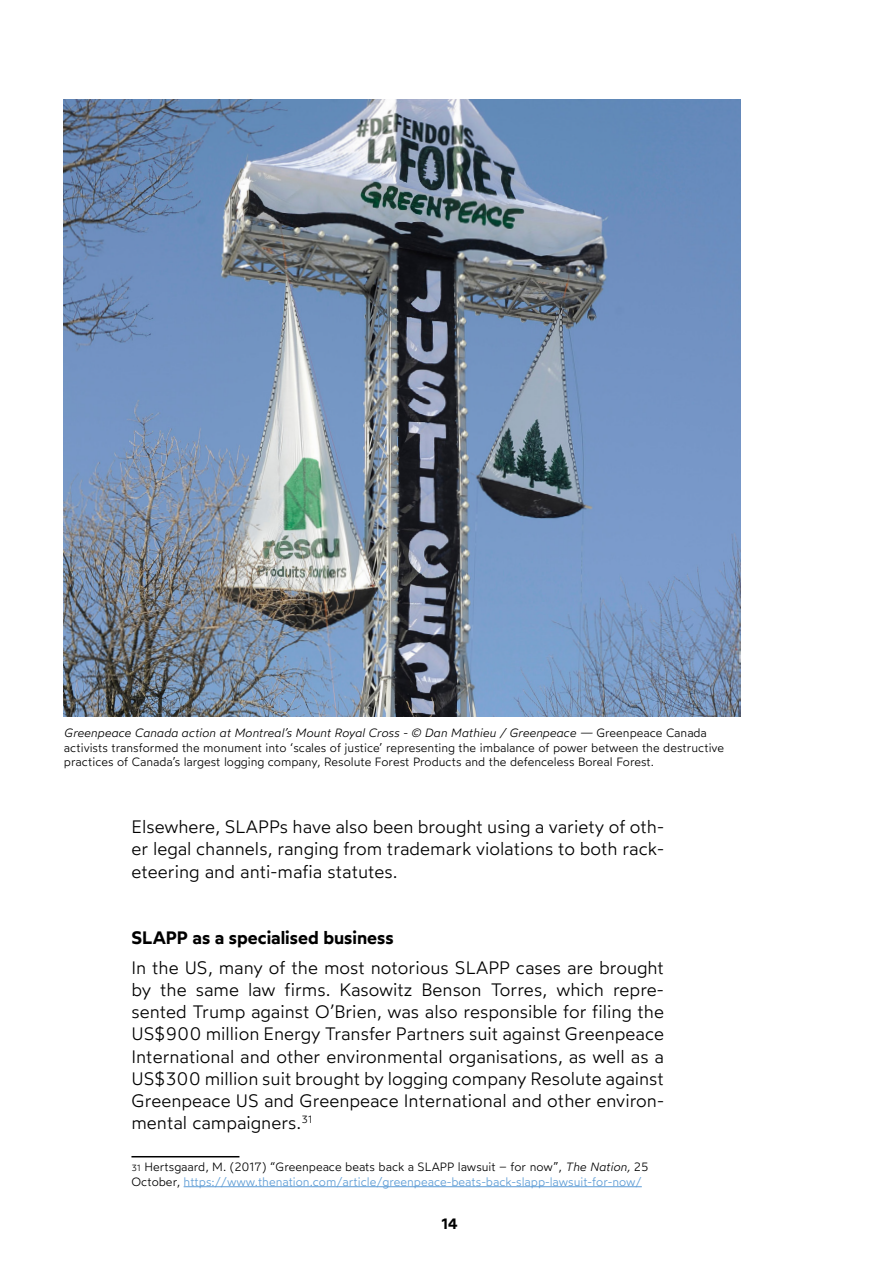
<style>
.page{position:relative;width:893px;height:1263px;background:#fff}
.page>*{position:absolute;margin:0;border:0;box-sizing:border-box;transform-origin:0 0}
.t1{font:300 18px/22.2px "Wotfard";color:#000;text-align:justify}
.t2{font:600 18px "Wotfard";color:#000}
.t3{font:600 15px "Wotfard";color:#000}
.t4{font:300 12px/14.4px "Wotfard";color:#000}
.t5{font:300 12px/14.4px "Wotfard";color:#5b9bd5}
.s1{font-style:italic}
.s2{font-size:9px;color:#000}
.s3{color:#000}
.s4{font-style:italic;color:#000}
</style>
<div class="page">
<hr style="left:131px;top:1156px;width:108px;height:1px;background:#000">
<hr style="left:184px;top:1186px;width:458px;height:1px;background:#5b9bd5">
<img style="left:64px;top:99px;width:676px;height:617px">
<p class="t4" style="left:64px;top:725px;width:662px"><span class="s1">Greenpeace Canada action at Montreal’s Mount Royal Cross - © Dan Mathieu / Greenpeace —</span> Greenpeace Canada activists transformed the monument into ‘scales of justice’ representing the imbalance of power between the destructive practices of Canada’s largest logging company, Resolute Forest Products and the defenceless Boreal Forest.</p>
<p class="t1" style="left:131px;top:815px;width:534px">Elsewhere, SLAPPs have also been brought using a variety of oth&shy;er legal channels, ranging from trademark violations to both rack&shy;eteering and anti-mafia statutes.</p>
<p class="t2" style="left:131px;top:926px;width:264px">SLAPP as a specialised business</p>
<p class="t1" style="left:131px;top:956px;width:534px">In the US, many of the most notorious SLAPP cases are brought by the same law firms. Kasowitz Benson Torres, which repre&shy;sented Trump against O’Brien, was also responsible for filing the US$900 million Energy Transfer Partners suit against Greenpeace International and other environmental organisations, as well as a US$300 million suit brought by logging company Resolute against Greenpeace US and Greenpeace International and other environ&shy;mental campaigners.<sup>31</sup></p>
<p class="t5" style="left:131px;top:1159px;width:518px"><span class="s2">31</span> <span class="s3">Hertsgaard, M. (2017) “Greenpeace beats back a SLAPP lawsuit – for now”,</span> <span class="s4">The Nation,</span> <span class="s3">25<br>October,</span> https://www.thenation.com/article/greenpeace-beats-back-slapp-lawsuit-for-now/</p>
<p class="t3" style="left:441px;top:1214px;width:18px">14</p>
</div>
